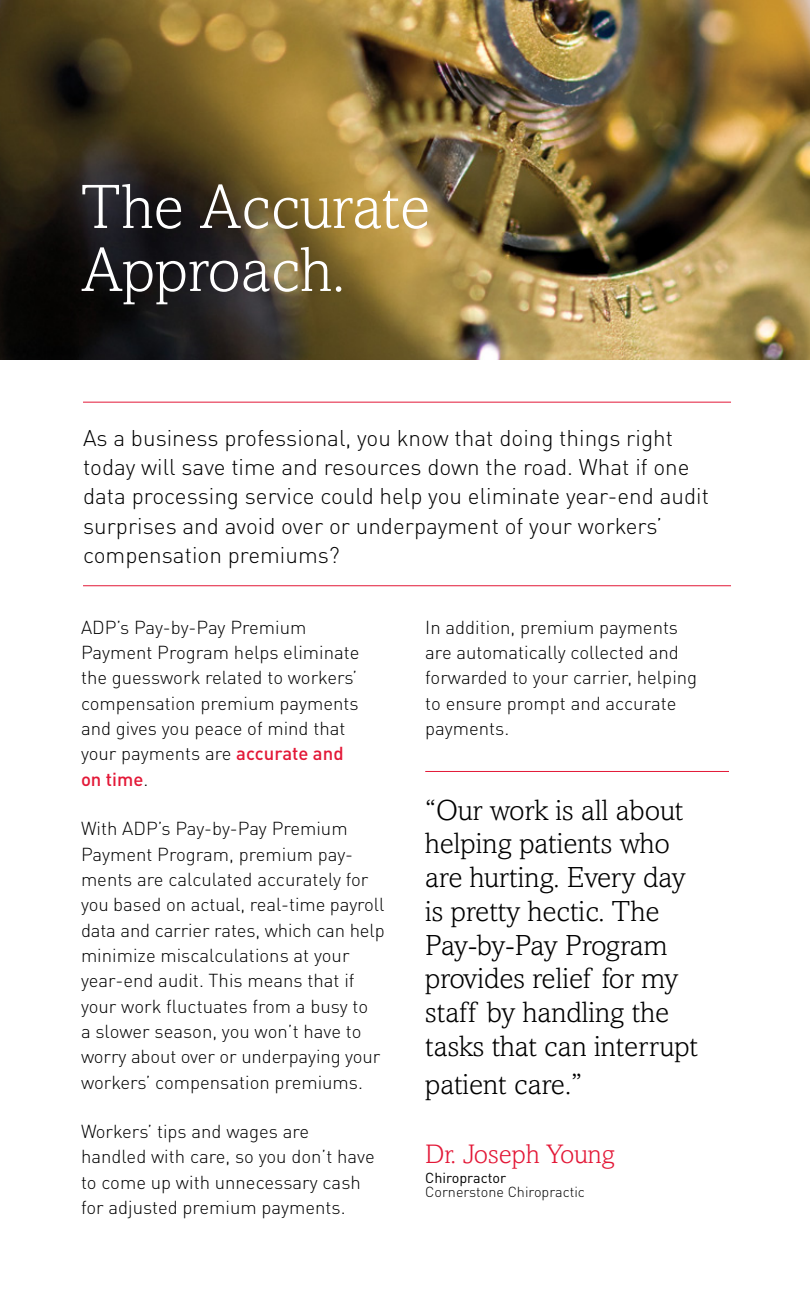
<style>
.page{position:relative;width:810px;height:1296px;background:#fff}
.page>*{position:absolute;margin:0;border:0;box-sizing:border-box;transform-origin:0 0}
.t1{font:300 63px/63px "Amasis MT Std";color:#fff}
.t2{font:300 29.25px/33.8px "Amasis MT Std";color:#000}
.t3{font:300 27px "Amasis MT Std";color:#e31837}
.t4{font:300 22.5px/29.2px "DINOT";color:#000}
.t5{font:300 18.45px/25.4px "DINOT";color:#000}
.t6{font:300 14.4px "DINOT";color:#000}
.t7{font:14.4px "DINOT";color:#000}
.s1{font-weight:500;color:#e31837}
</style>
<div class="page">
<img style="left:0;top:0;width:810px;height:360px">
<hr style="left:425px;top:771px;width:304px;height:1px;background:#e31837">
<hr style="left:83px;top:402px;width:648px;height:1px;background:#e31837">
<hr style="left:83px;top:585px;width:648px;height:1px;background:#e31837">
<h1 class="t1" style="left:81px;top:175px;width:351px">The Accurate<br>Approach.</h1>
<p class="t4" style="left:83px;top:423px;width:628px">As a business professional, you know that doing things right today will save time and resources down the road. What if one data processing service could help you eliminate year-end audit surprises and avoid over or underpayment of your workers’ compensation premiums?</p>
<p class="t5" style="left:81px;top:614px;width:280px">ADP’s Pay-by-Pay Premium<br>Payment Program helps eliminate the guesswork related to workers’ compensation premium payments and gives you peace of mind that your payments are <span class="s1">accurate and on time</span>.</p>
<p class="t5" style="left:81px;top:816px;width:305px">With ADP’s Pay-by-Pay Premium Payment Program, premium pay&shy;ments are calculated accurately for you based on actual, real-time payroll data and carrier rates, which can help minimize miscalculations at your year-end audit. This means that if your work fluctuates from a busy to<br>a slower season, you won’t have to worry about over or underpaying your workers’ compensation premiums.</p>
<p class="t5" style="left:81px;top:1119px;width:295px">Workers’ tips and wages are handled with care, so you don’t have to come up with unnecessary cash for adjusted premium payments.</p>
<p class="t5" style="left:425px;top:614px;width:274px">In addition, premium payments are automatically collected and forwarded to your carrier, helping to ensure prompt and accurate payments.</p>
<h2 class="t2" style="left:425px;top:793px;width:274px">“Our work is all about helping patients who are hurting. Every day is pretty hectic. The<br>Pay-by-Pay Program provides relief for my staff by handling the tasks that can interrupt</h2>
<h2 class="t2" style="left:425px;top:1067px;width:158px">patient care.”</h2>
<h3 class="t3" style="left:425px;top:1138px;width:191px">Dr. Joseph Young</h3>
<p class="t7" style="left:425px;top:1168px;width:82px">Chiropractor</p>
<p class="t6" style="left:425px;top:1183px;width:161px">Cornerstone Chiropractic</p>
</div>
